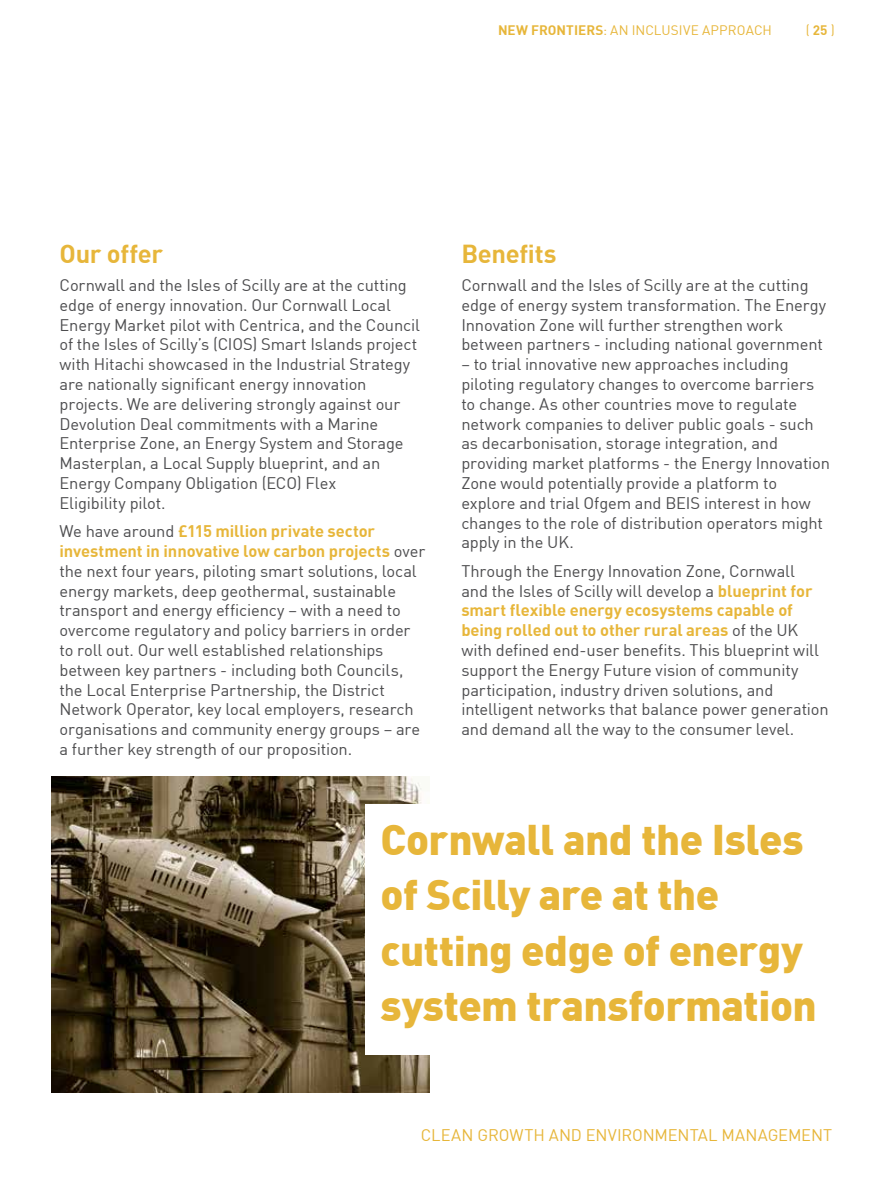
<style>
.page{position:relative;width:893px;height:1178px;background:#fff}
.page>*{position:absolute;margin:0;border:0;box-sizing:border-box;transform-origin:0 0}
.pull_text_2{font:900 42px/55.5px "DIN";letter-spacing:-.01em;color:#e7b63a}
.Sub_Head_1{font:700 25.5px "DIN";letter-spacing:-.01em;color:#e7b63a}
.body{font:16.5px/19.8px "DIN";letter-spacing:-.01em;color:#4d4d4f}
.body-2{font:16.5px "DIN";color:#e7b63a}
.t1{font:13.5px "DIN";letter-spacing:.005em;color:#e7b63a}
.s1{font-weight:700}
.s2{font-weight:700;color:#e7b63a}
</style>
<div class="page">
<img style="left:51px;top:776px;width:378px;height:317px">
<div style="left:366px;top:804px;width:140px;height:250px;background:#fff"></div>
<p class="t1" style="left:498px;top:22px;width:275px"><span class="s1">NEW FRONTIERS</span>: AN INCLUSIVE APPROACH</p>
<p class="t1" style="left:806px;top:22px;width:30px">( <span class="s1">25</span> )</p>
<p class="Sub_Head_1" style="left:60px;top:237px;width:105px">Our offer</p>
<p class="body" style="left:60px;top:275px;width:362px">Cornwall and the Isles of Scilly are at the cutting edge of energy innovation. Our Cornwall Local Energy Market pilot with Centrica, and the Council of the Isles of Scilly’s (CIOS) Smart Islands project with Hitachi showcased in the Industrial Strategy are nationally significant energy innovation projects. We are delivering strongly against our Devolution Deal commitments with a Marine Enterprise Zone, an Energy System and Storage Masterplan, a Local Supply blueprint, and an Energy Company Obligation (ECO) Flex<br>Eligibility pilot.</p>
<p class="body" style="left:60px;top:521px;width:367px">We have around <span class="s2">£115 million private sector investment in innovative low carbon projects</span> over the next four years, piloting smart solutions, local energy markets, deep geothermal, sustainable transport and energy efficiency – with a need to overcome regulatory and policy barriers in order to roll out. Our well established relationships between key partners - including both Councils, the Local Enterprise Partnership, the District Network Operator, key local employers, research organisations and community energy groups – are a further key strength of our proposition.</p>
<p class="Sub_Head_1" style="left:461px;top:237px;width:97px">Benefits</p>
<p class="body" style="left:461px;top:275px;width:366px">Cornwall and the Isles of Scilly are at the cutting edge of energy system transformation. The Energy Innovation Zone will further strengthen work between partners - including national government</p>
<p class="body" style="left:461px;top:354px;width:370px">– to trial innovative new approaches including piloting regulatory changes to overcome barriers to change. As other countries move to regulate network companies to deliver public goals - such as decarbonisation, storage integration, and providing market platforms - the Energy Innovation Zone would potentially provide a platform to explore and trial Ofgem and BEIS interest in how changes to the role of distribution operators might apply in the UK.</p>
<p class="body" style="left:461px;top:560px;width:369px">Through the Energy Innovation Zone, Cornwall<br>and the Isles of Scilly will develop a <span class="s2">blueprint for smart flexible energy ecosystems capable of being rolled out to other rural areas</span> of the UK with defined end-user benefits. This blueprint will support the Energy Future vision of community participation, industry driven solutions, and intelligent networks that balance power generation and demand all the way to the consumer level.</p>
<p class="pull_text_2" style="left:381px;top:810px;width:438px">Cornwall and the Isles of Scilly are at the cutting edge of energy system transformation</p>
<p class="body-2" style="left:421px;top:1125px;width:413px">CLEAN GROWTH AND ENVIRONMENTAL MANAGEMENT</p>
</div>
